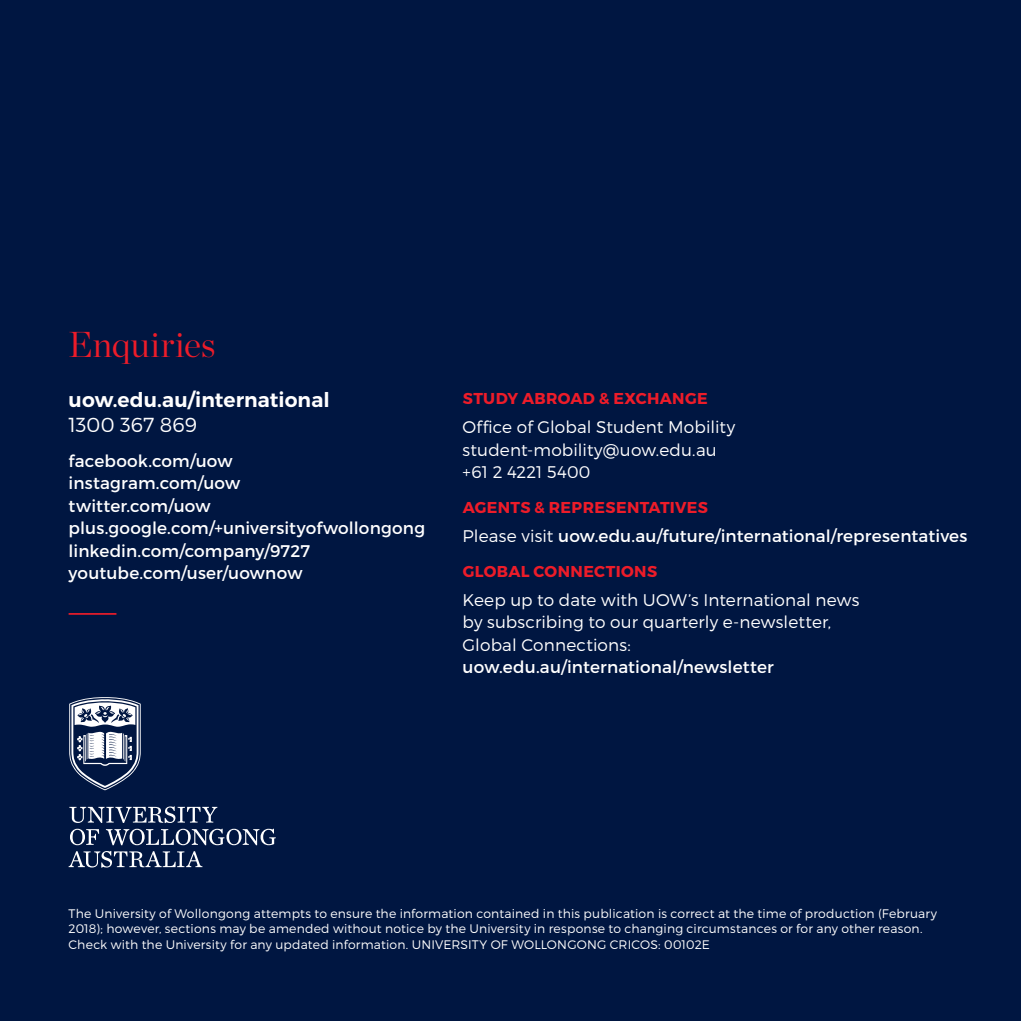
<style>
.page{position:relative;width:1021px;height:1021px;background:#fff}
.page>*{position:absolute;margin:0;border:0;box-sizing:border-box;transform-origin:0 0}
.t1{font:300 36px "Chronicle Display";letter-spacing:.005em;color:#ed1c29}
.t2{font:600 20.25px "Montserrat";color:#fff}
.t3{font:300 20.25px "Montserrat";color:#fff}
.t4{font:16.88px/22.5px "Montserrat";letter-spacing:.01em;color:#fff}
.t5{font:300 16.88px/22.5px "Montserrat";letter-spacing:.01em;color:#fff}
.t6{font:700 15.75px "Montserrat";letter-spacing:.02em;color:#ed1c29}
.t7{font:300 12.38px/15.8px "Montserrat";letter-spacing:.015em;color:#fff}
.s1{font-weight:300}
</style>
<div class="page">
<div style="left:0;top:0;width:1020px;height:1020px;background:#001641"></div>
<hr style="left:69px;top:613px;width:47px;height:1px;background:#ed1c29">
<svg style="left:69px;top:806px;width:207px;height:61px"></svg>
<svg style="left:69px;top:697px;width:72px;height:93px"></svg>
<h1 class="t1" style="left:69px;top:316px;width:149px">Enquiries</h1>
<h2 class="t2" style="left:69px;top:387px;width:263px">uow.edu.au/international</h2>
<h2 class="t3" style="left:69px;top:412px;width:130px">1300 367 869</h2>
<h3 class="t4" style="left:69px;top:449px;width:358px">facebook.com/uow<br>instagram.com/uow<br>twitter.com/uow plus.google.com/+universityofwollongong linkedin.com/company/9727 youtube.com/user/uownow</h3>
<p class="t6" style="left:462px;top:389px;width:247px">STUDY ABROAD &amp; EXCHANGE</p>
<h3 class="t5" style="left:462px;top:415px;width:274px">Office of Global Student Mobility student-mobility@uow.edu.au +61 2 4221 5400</h3>
<p class="t6" style="left:462px;top:497px;width:247px">AGENTS &amp; REPRESENTATIVES</p>
<h3 class="t4" style="left:462px;top:524px;width:506px"><span class="s1">Please visit</span> uow.edu.au/future/international/representatives</h3>
<p class="t6" style="left:462px;top:561px;width:196px">GLOBAL CONNECTIONS</p>
<h3 class="t5" style="left:462px;top:588px;width:398px">Keep up to date with UOW’s International news by subscribing to our quarterly e-newsletter,<br>Global Connections:</h3>
<h3 class="t4" style="left:462px;top:656px;width:312px">uow.edu.au/international/newsletter</h3>
<p class="t7" style="left:69px;top:905px;width:869px">The University of Wollongong attempts to ensure the information contained in this publication is correct at the time of production (February<br>2018); however, sections may be amended without notice by the University in response to changing circumstances or for any other reason.<br>Check with the University for any updated information. UNIVERSITY OF WOLLONGONG CRICOS: 00102E</p>
</div>
